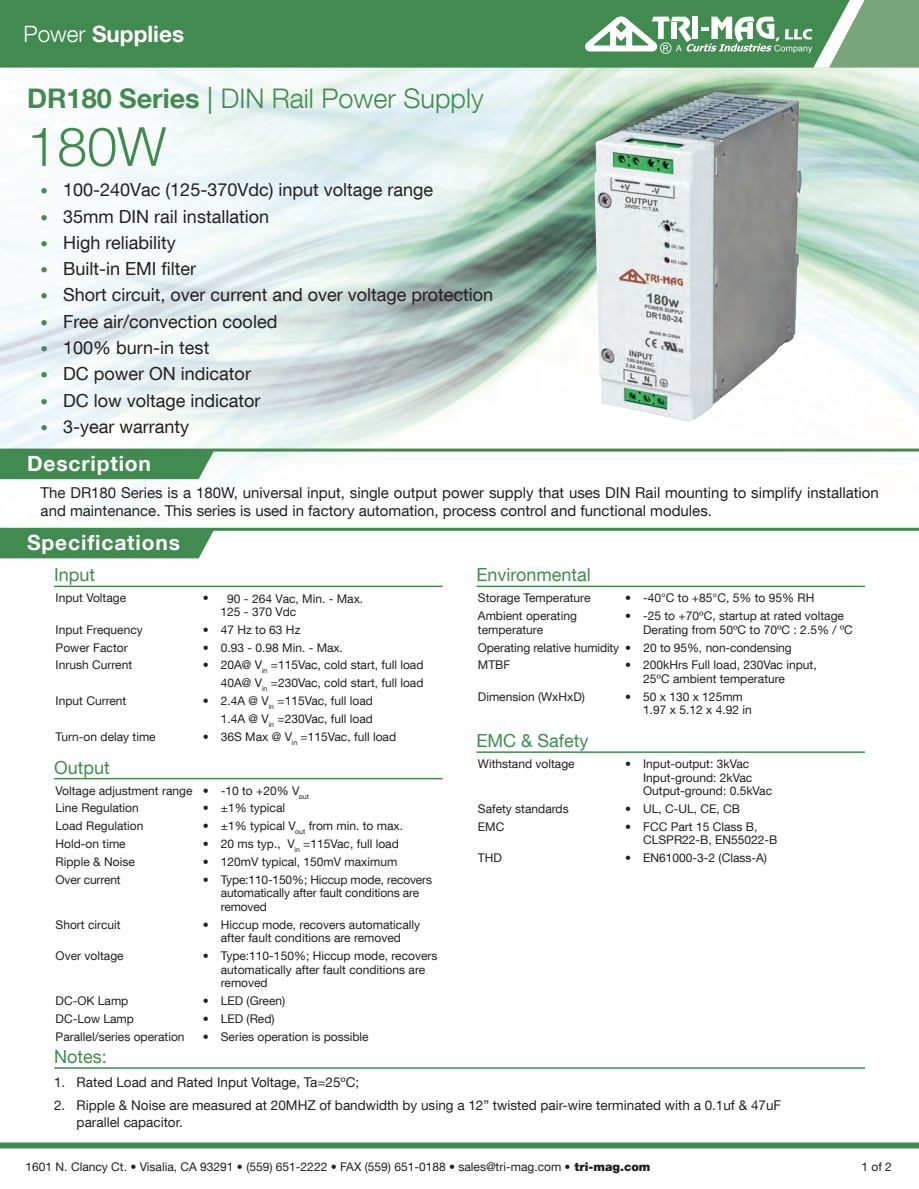
<style>
.page{position:relative;width:919px;height:1189px;background:#fff}
.page>*{position:absolute;margin:0;border:0;box-sizing:border-box;transform-origin:0 0}
.t1{font:300 54px "Helvetica Neue LT Com";color:#418b50}
.t2{font:300 27px "Helvetica Neue LT Com";color:#418b50}
.t3{font:700 22.5px "Helvetica Neue LT Com";color:#fff}
.t4{font:700 21px "Helvetica Neue LT Com";letter-spacing:.04em;color:#fff}
.t5{font:18px "Helvetica Neue LT Com";color:#231f20}
.t6{font:18px "Helvetica Neue LT Com";color:#418b50}
.t7{font:15px/18px "Helvetica Neue LT Com";color:#231f20}
.t8{font:13.5px/16.5px "Helvetica Neue LT Com";color:#231f20}
.t9{font:12px/13.5px "Helvetica Neue LT Com";color:#231f20}
.s1{font-weight:300}
.s2{font-weight:700}
.s3{font-weight:400}
.s4{font-size:15px;color:#418b50}
.s5{font-family:"Helvetica Neue LT Std"}
.s6{font-weight:900}
</style>
<div class="page">
<img style="left:0;top:68px;width:918px;height:520px">
<div style="left:0;top:0;width:828px;height:68px;background:#418b50"></div>
<svg style="left:584px;top:16px;width:227px;height:38px"></svg>
<div style="left:0;top:1142px;width:918px;height:6px;background:#418b50"></div>
<img style="left:593px;top:92px;width:209px;height:330px">
<hr style="left:0;top:527px;width:918px;height:3px;background:#418b50">
<div style="left:0;top:530px;width:215px;height:28px;background:#418b50"></div>
<hr style="left:0;top:448px;width:918px;height:3px;background:#418b50">
<div style="left:0;top:451px;width:215px;height:28px;background:#418b50"></div>
<hr style="left:54px;top:585px;width:388px;height:2px;background:#418b50">
<hr style="left:54px;top:777px;width:388px;height:2px;background:#418b50">
<hr style="left:476px;top:585px;width:388px;height:2px;background:#418b50">
<hr style="left:476px;top:751px;width:388px;height:1px;background:#418b50">
<hr style="left:54px;top:1066px;width:810px;height:2px;background:#418b50">
<svg style="left:828px;top:0;width:91px;height:68px;background:#86af89"></svg>
<h3 class="t3" style="left:24px;top:20px;width:162px"><span class="s1">Power</span> Supplies</h3>
<h2 class="t2" style="left:27px;top:82px;width:458px"><span class="s2">DR180 Series</span> <span class="s3">|</span> DIN Rail Power Supply</h2>
<h1 class="t1" style="left:27px;top:114px;width:141px">180W</h1>
<h3 class="t5" style="left:41px;top:179px;width:394px"><span class="s4">•</span> 100-240Vac <span class="s5">(125-370Vdc)</span> input voltage range</h3>
<h3 class="t5" style="left:41px;top:205px;width:230px"><span class="s4">•</span> <span class="s5">35</span>mm DIN rail installation</h3>
<h3 class="t5" style="left:41px;top:231px;width:137px"><span class="s4">•</span> High reliability</h3>
<h3 class="t5" style="left:41px;top:257px;width:157px"><span class="s4">•</span> Built-in EMI filter</h3>
<h3 class="t5" style="left:41px;top:284px;width:454px"><span class="s4">•</span> Short circuit, over current and over voltage protection</h3>
<h3 class="t5" style="left:41px;top:310px;width:238px"><span class="s4">•</span> Free air/convection cooled</h3>
<h3 class="t5" style="left:41px;top:336px;width:170px"><span class="s4">•</span> 100% burn-in test</h3>
<h3 class="t5" style="left:41px;top:362px;width:212px"><span class="s4">•</span> DC power ON indicator</h3>
<h3 class="t5" style="left:41px;top:389px;width:221px"><span class="s4">•</span> DC low voltage indicator</h3>
<h3 class="t5" style="left:41px;top:415px;width:150px"><span class="s4">•</span> 3-year warranty</h3>
<h3 class="t4" style="left:27px;top:450px;width:125px">Description</h3>
<p class="t7" style="left:41px;top:483px;width:839px">The DR180 Series is a 180W, universal input, single output power supply that uses DIN Rail mounting to simplify installation and maintenance. This series is used in factory automation, process control and functional modules.</p>
<h3 class="t4" style="left:27px;top:529px;width:154px">Specifications</h3>
<h3 class="t6" style="left:54px;top:563px;width:43px">Input</h3>
<p class="t9" style="left:56px;top:591px;width:72px">Input Voltage</p>
<p class="t9" style="left:220px;top:591px;width:144px;text-indent:-18px">• <span class="s5">90</span> - 264 Vac, Min. - Max.<br>125 - 370 Vdc</p>
<p class="t9" style="left:56px;top:622px;width:89px">Input Frequency</p>
<p class="t9" style="left:203px;top:622px;width:99px">• 47 Hz to 63 Hz</p>
<p class="t9" style="left:56px;top:640px;width:73px">Power Factor</p>
<p class="t9" style="left:203px;top:640px;width:142px">• 0.93 - 0.98 Min. - Max.</p>
<p class="t9" style="left:56px;top:658px;width:78px">Inrush Current</p>
<p class="t9" style="left:203px;top:655px;width:222px;line-height:17.9px;text-align:right">• 20A@ V<sub>in</sub> =115Vac, cold start, full load<br>40A@ V<sub>in</sub> =230Vac, cold start, full load</p>
<p class="t9" style="left:56px;top:693px;width:72px">Input Current</p>
<p class="t9" style="left:203px;top:691px;width:172px;line-height:17.9px;text-align:right">• 2.4A @ V<sub>in</sub> =115Vac, full load<br>1.4A @ V<sub>in</sub> =230Vac, full load</p>
<p class="t9" style="left:56px;top:729px;width:102px">Turn-on delay time</p>
<p class="t9" style="left:203px;top:729px;width:195px">• 36S Max @ V<sub>in</sub> =115Vac, full load</p>
<h3 class="t6" style="left:54px;top:755px;width:57px">Output</h3>
<p class="t9" style="left:56px;top:781px;width:255px;line-height:17.9px">Voltage adjustment range • -10 to +20% V<sub>out<br></sub>Line Regulation</p>
<p class="t9" style="left:203px;top:801px;width:84px">• ±1% typical</p>
<p class="t9" style="left:56px;top:818px;width:89px">Load Regulation</p>
<p class="t9" style="left:203px;top:818px;width:202px">• ±1% typical V<sub>out</sub> from min. to max.</p>
<p class="t9" style="left:56px;top:836px;width:72px">Hold-on time</p>
<p class="t9" style="left:203px;top:836px;width:197px">• 20 ms typ., V<sub>in</sub> =115Vac, full load</p>
<p class="t9" style="left:56px;top:854px;width:81px">Ripple &amp; Noise</p>
<p class="t9" style="left:203px;top:854px;width:196px">• 120mV typical, 150mV maximum</p>
<p class="t9" style="left:56px;top:872px;width:66px">Over current</p>
<p class="t9" style="left:221px;top:872px;width:213px;text-indent:-18px">• Type:110-150%; Hiccup mode, recovers automatically after fault conditions are removed</p>
<p class="t9" style="left:56px;top:917px;width:66px">Short circuit</p>
<p class="t9" style="left:203px;top:917px;width:219px;text-align:center">• Hiccup mode, recovers automatically after fault conditions are removed</p>
<p class="t9" style="left:56px;top:948px;width:70px">Over voltage</p>
<p class="t9" style="left:221px;top:948px;width:218px;text-indent:-18px">• Type:110-150%; Hiccup mode, recovers automatically after fault conditions are removed</p>
<p class="t9" style="left:56px;top:993px;width:74px">DC-OK Lamp</p>
<p class="t9" style="left:203px;top:993px;width:84px">• LED (Green)</p>
<p class="t9" style="left:56px;top:1011px;width:80px">DC-Low Lamp</p>
<p class="t9" style="left:203px;top:1011px;width:73px">• LED (Red)</p>
<p class="t9" style="left:56px;top:1028px;width:130px">Parallel/series operation</p>
<p class="t9" style="left:203px;top:1028px;width:167px">• Series operation is possible</p>
<h3 class="t6" style="left:476px;top:563px;width:116px">Environmental</h3>
<p class="t9" style="left:477px;top:591px;width:114px">Storage Temperature</p>
<p class="t9" style="left:624px;top:591px;width:191px">• -40°C to +85°C, 5% to 95% RH</p>
<p class="t9" style="left:477px;top:608px;width:100px">Ambient operating</p>
<p class="t9" style="left:624px;top:608px;width:220px">• -25 to +70ºC, startup at rated voltage</p>
<p class="t9" style="left:477px;top:622px;width:67px">temperature</p>
<p class="t9" style="left:477px;top:620px;width:376px;line-height:17.9px;text-indent:165px">Derating from 50ºC to 70ºC : 2.5% / ºC<br>Operating relative humidity • 20 to 95%, non<span class="s5">-</span>condensing<br>MTBF</p>
<p class="t9" style="left:642px;top:658px;width:175px;text-indent:-18px">• 200kHrs Full load, 230Vac input,<br>25ºC ambient temperature</p>
<p class="t9" style="left:477px;top:689px;width:108px">Dimension (WxHxD)</p>
<p class="t9" style="left:642px;top:689px;width:110px;text-indent:-18px">• 50 x 130 x 125mm<br>1.97 x 5.12 x 4.92 in</p>
<h3 class="t6" style="left:476px;top:729px;width:114px">EMC &amp; Safety</h3>
<p class="t9" style="left:477px;top:756px;width:98px">Withstand voltage</p>
<p class="t9" style="left:642px;top:756px;width:130px;text-indent:-18px">• Input-output: 3kVac<br>Input-ground: 2kVac<br>Output-ground: 0.5kVac</p>
<p class="t9" style="left:477px;top:801px;width:92px">Safety standards</p>
<p class="t9" style="left:624px;top:801px;width:116px">• UL, C-UL, CE, CB</p>
<p class="t9" style="left:477px;top:819px;width:28px">EMC</p>
<p class="t9" style="left:642px;top:819px;width:136px;text-indent:-18px">• FCC Part 15 Class B,<br>CLSPR22-B, EN55022-B</p>
<p class="t9" style="left:477px;top:850px;width:25px">THD</p>
<p class="t9" style="left:624px;top:850px;width:143px">• EN61000-3-2 (Class-A)</p>
<h3 class="t6" style="left:54px;top:1045px;width:54px">Notes:</h3>
<p class="t8" style="left:54px;top:1073px;width:306px">1. Rated Load and Rated Input Voltage, Ta=25ºC;</p>
<p class="t8" style="left:77px;top:1096px;width:705px;text-indent:-23px">2. Ripple &amp; Noise are measured at 20MHZ of bandwidth by using a 12” twisted pair-wire terminated with a 0.1uf &amp; 47uF parallel capacitor.</p>
<p class="t9" style="left:26px;top:1159px;width:626px">1601 N. Clancy Ct. • Visalia, CA 93291 • (559) 651-2222 • FAX (559) 651-0188 • sales@tri-mag.com • <span class="s6">tri-mag.com</span></p>
<p class="t9" style="left:861px;top:1159px;width:32px">1 of 2</p>
</div>
